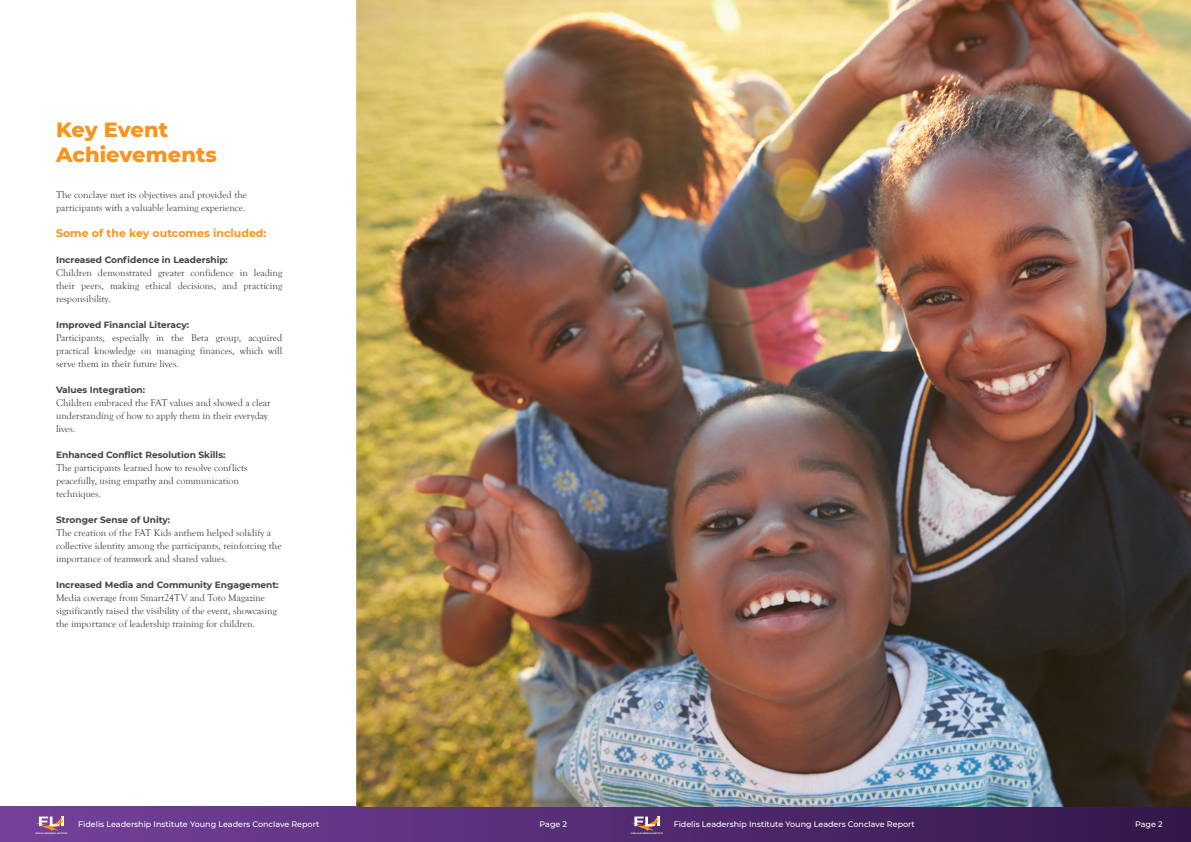
<style>
.page{position:relative;width:1191px;height:842px;background:#fff}
.page>*{position:absolute;margin:0;border:0;box-sizing:border-box;transform-origin:0 0}
.t1{font:800 21px/25.2px "Montserrat";color:#f7941d}
.t2{font:700 11px "Montserrat";color:#f7941d}
.t3{font:10px/13px "Goudy Old Style T";color:#414042}
.t4{font:700 9px "Montserrat";color:#414042}
.t5{font:500 8px "Montserrat";color:#fff}
.t6{font:700 1.9px "Montserrat";color:#fff}
</style>
<div class="page">
<div style="left:0;top:806px;width:1191px;height:36px;background:linear-gradient(to right,#76429d,#34174a)"></div>
<svg style="left:35px;top:815px;width:29px;height:15px"></svg>
<svg style="left:631px;top:815px;width:28px;height:15px"></svg>
<img style="left:356px;top:0;width:835px;height:806px">
<h1 class="t1" style="left:56px;top:116px;width:162px">Key Event<br>Achievements</h1>
<p class="t3" style="left:56px;top:189px;width:192px">The conclave met its objectives and provided the participants with a valuable learning experience.</p>
<p class="t2" style="left:56px;top:225px;width:212px">Some of the key outcomes included:</p>
<p class="t4" style="left:56px;top:254px;width:173px">Increased Confidence in Leadership:</p>
<p class="t3" style="left:56px;top:267px;width:228px;text-align:justify">Children demonstrated greater confidence in leading their peers, making ethical decisions, and practicing responsibility.</p>
<p class="t4" style="left:56px;top:319px;width:135px">Improved Financial Literacy:</p>
<p class="t3" style="left:56px;top:332px;width:228px;text-align:justify">Participants, especially in the Beta group, acquired practical knowledge on managing finances, which will serve them in their future lives.</p>
<p class="t4" style="left:56px;top:384px;width:91px">Values Integration:</p>
<p class="t3" style="left:56px;top:397px;width:216px">Children embraced the FAT values and showed a clear understanding of how to apply them in their everyday lives.</p>
<p class="t4" style="left:56px;top:449px;width:171px">Enhanced Conflict Resolution Skills:</p>
<p class="t3" style="left:56px;top:462px;width:193px">The participants learned how to resolve conflicts peacefully, using empathy and communication techniques.</p>
<p class="t4" style="left:56px;top:514px;width:116px">Stronger Sense of Unity:</p>
<p class="t3" style="left:56px;top:527px;width:227px">The creation of the FAT Kids anthem helped solidify a collective identity among the participants, reinforcing the importance of teamwork and shared values.</p>
<p class="t4" style="left:56px;top:579px;width:224px">Increased Media and Community Engagement:</p>
<p class="t3" style="left:56px;top:592px;width:222px">Media coverage from Smart24TV and Toto Magazine significantly raised the visibility of the event, showcasing the importance of leadership training for children.</p>
<p class="t6" style="left:35px;top:832px;width:34px">FIDELIS LEADERSHIP INSTITUTE</p>
<p class="t5" style="left:78px;top:818px;width:243px">Fidelis Leadership Institute Young Leaders Conclave Report</p>
<p class="t5" style="left:539px;top:818px;width:29px">Page 2</p>
<p class="t6" style="left:631px;top:832px;width:34px">FIDELIS LEADERSHIP INSTITUTE</p>
<p class="t5" style="left:673px;top:818px;width:243px">Fidelis Leadership Institute Young Leaders Conclave Report</p>
<p class="t5" style="left:1135px;top:818px;width:29px">Page 2</p>
</div>
